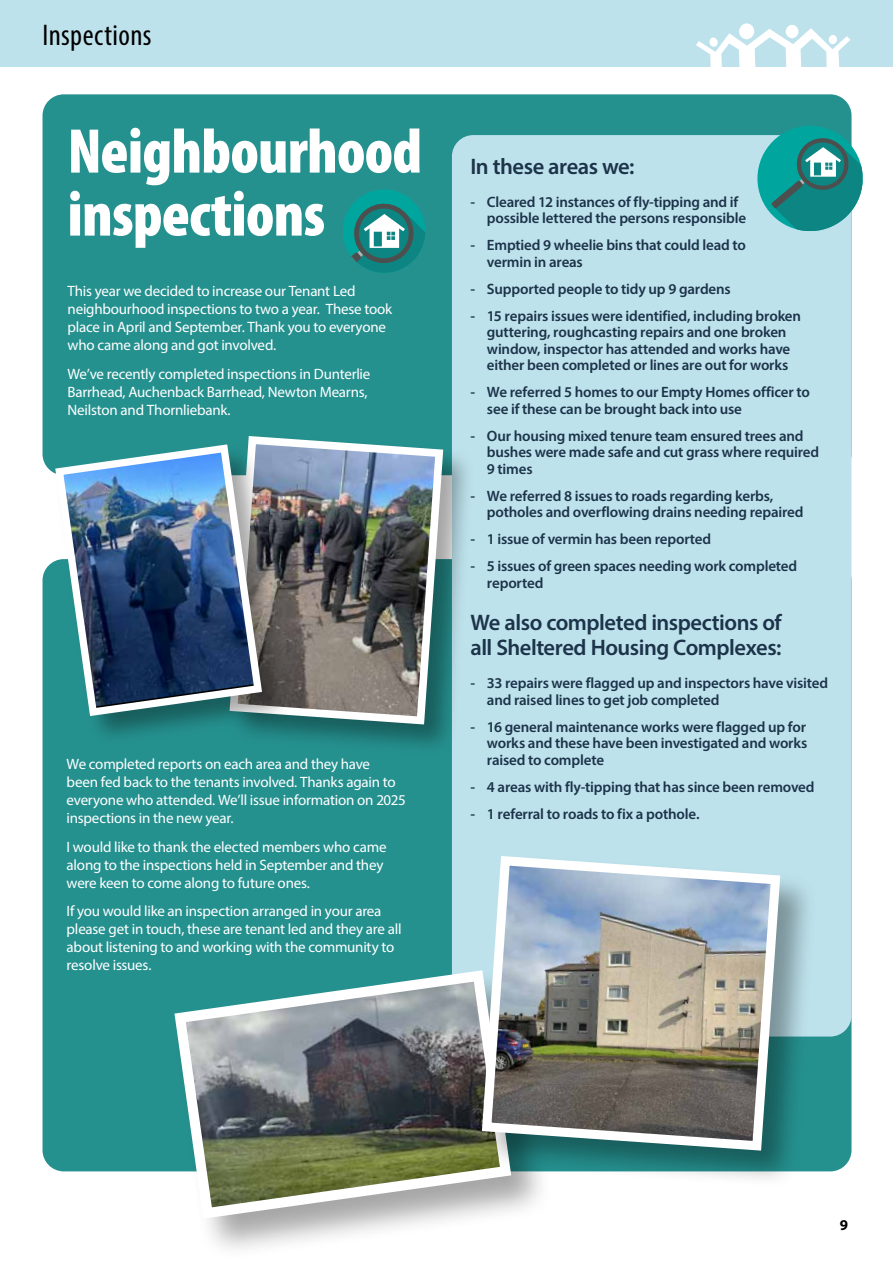
<style>
.page{position:relative;width:893px;height:1263px;background:#fff}
.page>*{position:absolute;margin:0;border:0;box-sizing:border-box;transform-origin:0 0}
.t1{font:900 condensed 63.75px/63px "Myriad Pro";letter-spacing:-.015em;color:#fff}
.t2{font:condensed 30px "Myriad Pro";letter-spacing:.015em;color:#000}
.t3{font:600 22.5px/25.5px "Myriad Pro";letter-spacing:-.02em;color:#1c334a}
.t4{font:600 15px/16.5px "Myriad Pro";letter-spacing:-.015em;color:#1c334a}
.t5{font:15px/18px "Myriad Pro";letter-spacing:-.015em;color:#fff}
.t6{font:700 15px "Myriad Pro";color:#000}
</style>
<div class="page">
<div style="left:43px;top:559px;width:808px;height:612px;background:#25918f;border-radius:21px"></div>
<div style="left:0;top:0;width:893px;height:66px;background:#bee2ec"></div>
<div style="left:43px;top:94px;width:808px;height:381px;background:#25918f;border-radius:21px"></div>
<div style="left:452px;top:135px;width:399px;height:901px;background:#bee2ec;border-radius:21px"></div>
<div style="left:228px;top:434px;width:248px;height:322px;background:#000;opacity:.35"></div>
<img style="left:228px;top:434px;width:219px;height:294px">
<div style="left:54px;top:443px;width:238px;height:303px;background:#000;opacity:.35"></div>
<img style="left:51px;top:440px;width:215px;height:280px">
<div style="left:173px;top:968px;width:380px;height:293px;background:#000;opacity:.35"></div>
<svg style="left:169px;top:968px;width:348px;height:256px"></svg>
<div style="left:480px;top:854px;width:338px;height:334px;background:#000;opacity:.35"></div>
<img style="left:477px;top:854px;width:308px;height:301px">
<div style="left:757px;top:126px;width:106px;height:105px;background:#00a69e;border-radius:51px"></div>
<svg style="left:771px;top:135px;width:92px;height:96px"></svg>
<svg style="left:696px;top:28px;width:154px;height:39px"></svg>
<div style="left:739px;top:23px;width:15px;height:16px;background:#fff;border-radius:50%"></div>
<div style="left:786px;top:25px;width:12px;height:13px;background:#fff;border-radius:50%"></div>
<div style="left:343px;top:189px;width:82px;height:84px;background:#00a69e;border-radius:41px"></div>
<svg style="left:343px;top:203px;width:82px;height:70px"></svg>
<h2 class="t2" style="left:43px;top:17px;width:111px">Inspections</h2>
<h1 class="t1" style="left:68px;top:118px;width:356px">Neighbourhood inspections</h1>
<p class="t5" style="left:68px;top:282px;width:326px">This year we decided to increase our Tenant Led neighbourhood inspections to two a year. These took place in April and September. Thank you to everyone who came along and got involved.</p>
<p class="t5" style="left:68px;top:364px;width:304px">We’ve recently completed inspections in Dunterlie<br>Barrhead, Auchenback Barrhead, Newton Mearns,<br>Neilston and Thornliebank.</p>
<p class="t5" style="left:67px;top:755px;width:341px">We completed reports on each area and they have<br>been fed back to the tenants involved. Thanks again to everyone who attended. We’ll issue information on 2025 inspections in the new year.</p>
<p class="t5" style="left:67px;top:837px;width:321px">I would like to thank the elected members who came along to the inspections held in September and they were keen to come along to future ones.</p>
<p class="t5" style="left:67px;top:902px;width:336px">If you would like an inspection arranged in your area please get in touch, these are tenant led and they are all about listening to and working with the community to resolve issues.</p>
<h3 class="t3" style="left:470px;top:153px;width:166px">In these areas we:</h3>
<p class="t4" style="left:487px;top:193px;width:261px;text-indent:-16px">- Cleared 12 instances of fly-tipping and if possible lettered the persons responsible</p>
<p class="t4" style="left:487px;top:237px;width:261px;text-indent:-16px">- Emptied 9 wheelie bins that could lead to vermin in areas</p>
<p class="t4" style="left:470px;top:280px;width:262px">- Supported people to tidy up 9 gardens</p>
<p class="t4" style="left:470px;top:307px;width:332px;text-align:center">- 15 repairs issues were identified, including broken guttering, roughcasting repairs and one broken window, inspector has attended and works have either been completed or lines are out for works</p>
<p class="t4" style="left:487px;top:384px;width:324px;text-indent:-16px">- We referred 5 homes to our Empty Homes officer to see if these can be brought back into use</p>
<p class="t4" style="left:487px;top:427px;width:334px;text-indent:-16px">- Our housing mixed tenure team ensured trees and bushes were made safe and cut grass where required<br>9 times</p>
<p class="t4" style="left:487px;top:487px;width:318px;text-indent:-16px">- We referred 8 issues to roads regarding kerbs, potholes and overflowing drains needing repaired</p>
<p class="t4" style="left:470px;top:531px;width:242px">- 1 issue of vermin has been reported</p>
<p class="t4" style="left:487px;top:558px;width:312px;text-indent:-16px">- 5 issues of green spaces needing work completed reported</p>
<h3 class="t3" style="left:470px;top:609px;width:313px">We also completed inspections of all Sheltered Housing Complexes:</h3>
<p class="t4" style="left:487px;top:675px;width:343px;text-indent:-16px">- 33 repairs were flagged up and inspectors have visited and raised lines to get job completed</p>
<p class="t4" style="left:487px;top:718px;width:322px;text-align:justify;text-indent:-16px">- 16 general maintenance works were flagged up for works and these have been investigated and works raised to complete</p>
<p class="t4" style="left:470px;top:778px;width:346px">- 4 areas with fly-tipping that has since been removed</p>
<p class="t4" style="left:470px;top:805px;width:231px">- 1 referral to roads to fix a pothole.</p>
<p class="t6" style="left:840px;top:1215px;width:10px">9</p>
</div>
